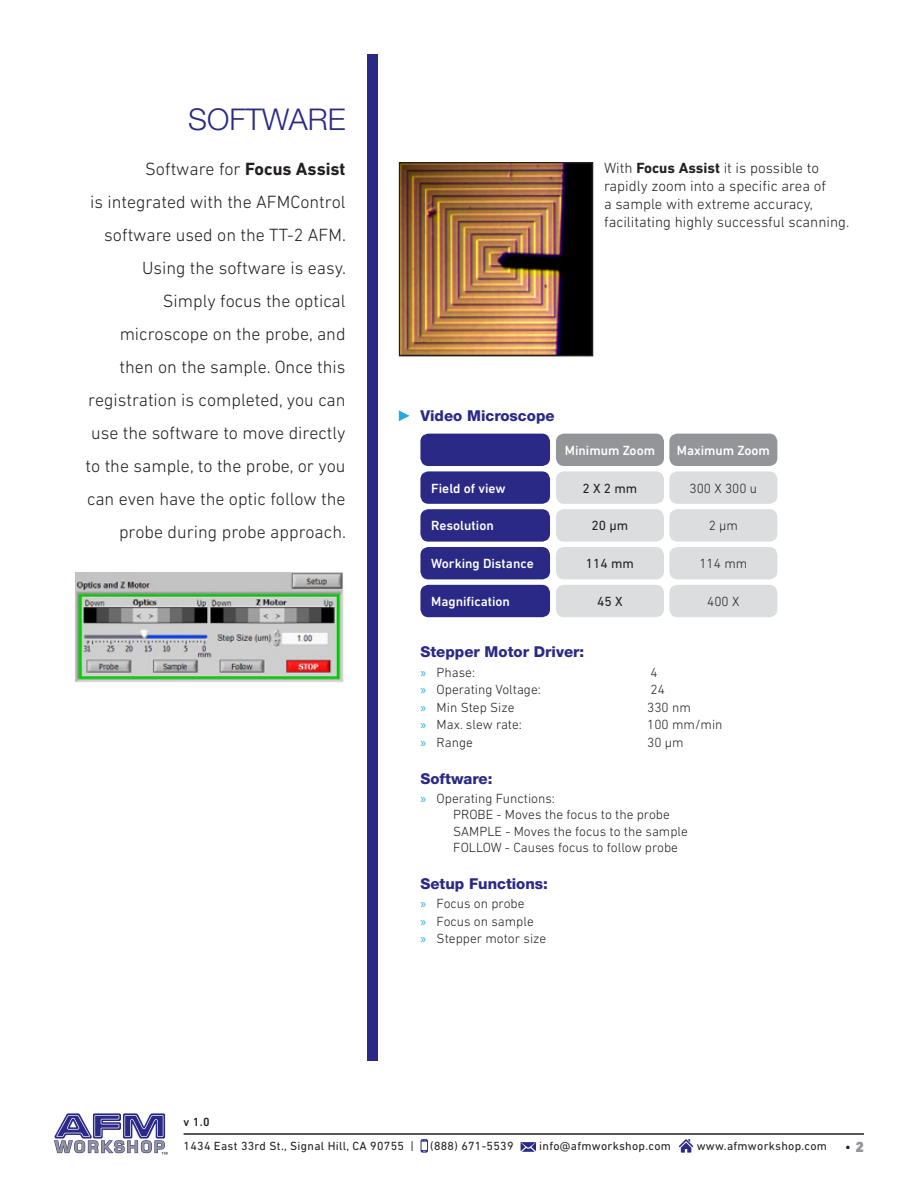
<style>
.page{position:relative;width:918px;height:1188px;background:#fff}
.page>*{position:absolute;margin:0;border:0;box-sizing:border-box;transform-origin:0 0}
.Basic_-_SubTitle_3{font:300 30px "Helvetica Neue LT Std";color:#2a2a86}
.Basic_-_Highlight{font:300 18px/33px "DIN Next LT Pro";color:#231f20;text-align:right}
.t1{font:300 15px/18px "DIN Next LT Pro";color:#231f20}
.Basic_-_SubTitle_1{font:800 15px "Helvetica Neue LT Std";color:#2a2a86}
.t2{font:300 13.5px/16.5px "DIN Next LT Pro";color:#231f20}
.t3{font:500 13.5px "DIN Next LT Pro";color:#fff}
.t4{font:13.5px "DIN Next LT Pro";color:#231f20}
.t5{font:12px "DIN Next LT Pro";letter-spacing:.025em;color:#231f20}
.t6{font:500 12px "DIN Next LT Pro";color:#231f20}
.s1{font-weight:700}
.s2{font-family:"Myriad Pro";font-weight:400;color:#24aae1}
.s3{font-weight:300;font-size:15px}
.s4{font-weight:900;font-size:15px;color:#939598}
</style>
<div class="page">
<hr style="left:184px;top:1133px;width:680px;height:2px;background:#231f20">
<svg style="left:679px;top:1139px;width:14px;height:14px"></svg>
<svg style="left:521px;top:1142px;width:15px;height:10px"></svg>
<svg style="left:421px;top:1139px;width:7px;height:14px"></svg>
<svg style="left:54px;top:1113px;width:113px;height:42px"></svg>
<div style="left:367px;top:54px;width:11px;height:1007px;background:#2a2a86"></div>
<img style="left:76px;top:573px;width:268px;height:110px">
<img style="left:402px;top:165px;width:188px;height:188px">
<div style="left:399px;top:162px;width:194px;height:194px;border:2px solid #231f20"></div>
<svg style="left:399px;top:410px;width:11px;height:11px"></svg>
<div style="left:420px;top:434px;width:130px;height:32px;background:#2a2a86;border-radius:8px"></div>
<div style="left:556px;top:434px;width:108px;height:32px;background:#939598;border-radius:8px"></div>
<div style="left:669px;top:434px;width:108px;height:32px;background:#939598;border-radius:8px"></div>
<div style="left:420px;top:471px;width:130px;height:33px;background:#2a2a86;border-radius:8px"></div>
<div style="left:556px;top:471px;width:108px;height:33px;background:#dcdddf;border-radius:8px"></div>
<div style="left:669px;top:471px;width:108px;height:33px;background:#dcdddf;border-radius:8px"></div>
<div style="left:420px;top:509px;width:130px;height:33px;background:#2a2a86;border-radius:8px"></div>
<div style="left:556px;top:509px;width:108px;height:33px;background:#dcdddf;border-radius:8px"></div>
<div style="left:669px;top:509px;width:108px;height:33px;background:#dcdddf;border-radius:8px"></div>
<div style="left:420px;top:547px;width:130px;height:32px;background:#2a2a86;border-radius:8px"></div>
<div style="left:556px;top:547px;width:108px;height:32px;background:#dcdddf;border-radius:8px"></div>
<div style="left:669px;top:547px;width:108px;height:32px;background:#dcdddf;border-radius:8px"></div>
<div style="left:420px;top:585px;width:130px;height:32px;background:#2a2a86;border-radius:8px"></div>
<div style="left:556px;top:585px;width:108px;height:32px;background:#dcdddf;border-radius:8px"></div>
<div style="left:669px;top:585px;width:108px;height:32px;background:#dcdddf;border-radius:8px"></div>
<p class="Basic_-_SubTitle_3" style="left:188px;top:101px;width:159px">SOFTWARE</p>
<p class="Basic_-_Highlight" style="left:86px;top:153px;width:262px">Software for <span class="s1">Focus Assist<br></span>is integrated with the AFMControl software used on the TT-2 AFM.<br>Using the software is easy.<br>Simply focus the optical microscope on the probe, and then on the sample. Once this registration is completed, you can use the software to move directly to the sample, to the probe, or you can even have the optic follow the probe during probe approach.</p>
<p class="t6" style="left:184px;top:1115px;width:28px">v 1.0</p>
<p class="t1" style="left:604px;top:159px;width:247px">With <span class="s1">Focus Assist</span> it is possible to rapidly zoom into a specific area of<br>a sample with extreme accuracy, facilitating highly successful scanning.</p>
<p class="Basic_-_SubTitle_1" style="left:420px;top:407px;width:136px">Video Microscope</p>
<p class="t3" style="left:431px;top:480px;width:76px">Field of view</p>
<p class="t3" style="left:431px;top:518px;width:64px">Resolution</p>
<p class="t3" style="left:431px;top:556px;width:104px">Working Distance</p>
<p class="t3" style="left:431px;top:594px;width:80px">Magnification</p>
<p class="t3" style="left:565px;top:442px;width:92px">Minimum Zoom</p>
<p class="t3" style="left:677px;top:442px;width:95px">Maximum Zoom</p>
<p class="t4" style="left:583px;top:480px;width:56px">2 X 2 mm</p>
<p class="t2" style="left:690px;top:480px;width:69px">300 X 300 u</p>
<p class="t4" style="left:592px;top:518px;width:38px">20 μm</p>
<p class="t2" style="left:709px;top:518px;width:31px">2 μm</p>
<p class="t4" style="left:586px;top:556px;width:50px">114 mm</p>
<p class="t2" style="left:699px;top:555px;width:49px">114 mm</p>
<p class="t4" style="left:597px;top:594px;width:27px">45 X</p>
<p class="t2" style="left:707px;top:593px;width:34px">400 X</p>
<p class="Basic_-_SubTitle_1" style="left:420px;top:643px;width:165px">Stepper Motor Driver:</p>
<p class="t2" style="left:420px;top:664px;width:56px"><span class="s2">»</span> Phase:</p>
<p class="t2" style="left:651px;top:664px;width:9px">4</p>
<p class="t2" style="left:420px;top:681px;width:122px"><span class="s2">»</span> Operating Voltage:</p>
<p class="t2" style="left:651px;top:681px;width:16px">24</p>
<p class="t2" style="left:420px;top:699px;width:96px"><span class="s2">»</span> Min Step Size</p>
<p class="t2" style="left:647px;top:699px;width:45px">330 nm</p>
<p class="t2" style="left:420px;top:716px;width:103px"><span class="s2">»</span> Max. slew rate:</p>
<p class="t2" style="left:647px;top:716px;width:77px">100 mm/min</p>
<p class="t2" style="left:420px;top:734px;width:54px"><span class="s2">»</span> Range</p>
<p class="t2" style="left:647px;top:734px;width:38px">30 μm</p>
<p class="Basic_-_SubTitle_1" style="left:420px;top:769px;width:73px">Software:</p>
<p class="t2" style="left:453px;top:790px;width:236px;text-indent:-33px"><span class="s2">»</span> Operating Functions:<br>PROBE - Moves the focus to the probe<br>SAMPLE - Moves the focus to the sample<br>FOLLOW - Causes focus to follow probe</p>
<p class="Basic_-_SubTitle_1" style="left:420px;top:875px;width:129px">Setup Functions:</p>
<p class="t2" style="left:420px;top:895px;width:106px"><span class="s2">»</span> Focus on probe</p>
<p class="t2" style="left:420px;top:913px;width:115px"><span class="s2">»</span> Focus on sample</p>
<p class="t2" style="left:420px;top:930px;width:127px"><span class="s2">»</span> Stepper motor size</p>
<p class="t5" style="left:184px;top:1139px;width:232px">1434 East 33rd St., Signal Hill, CA 90755 |</p>
<p class="t5" style="left:430px;top:1139px;width:85px">(888) 671-5539</p>
<p class="t5" style="left:539px;top:1139px;width:133px">info@afmworkshop.com</p>
<p class="t5" style="left:697px;top:1139px;width:169px">www.afmworkshop.com <span class="s3">•</span> <span class="s4">2</span></p>
</div>
